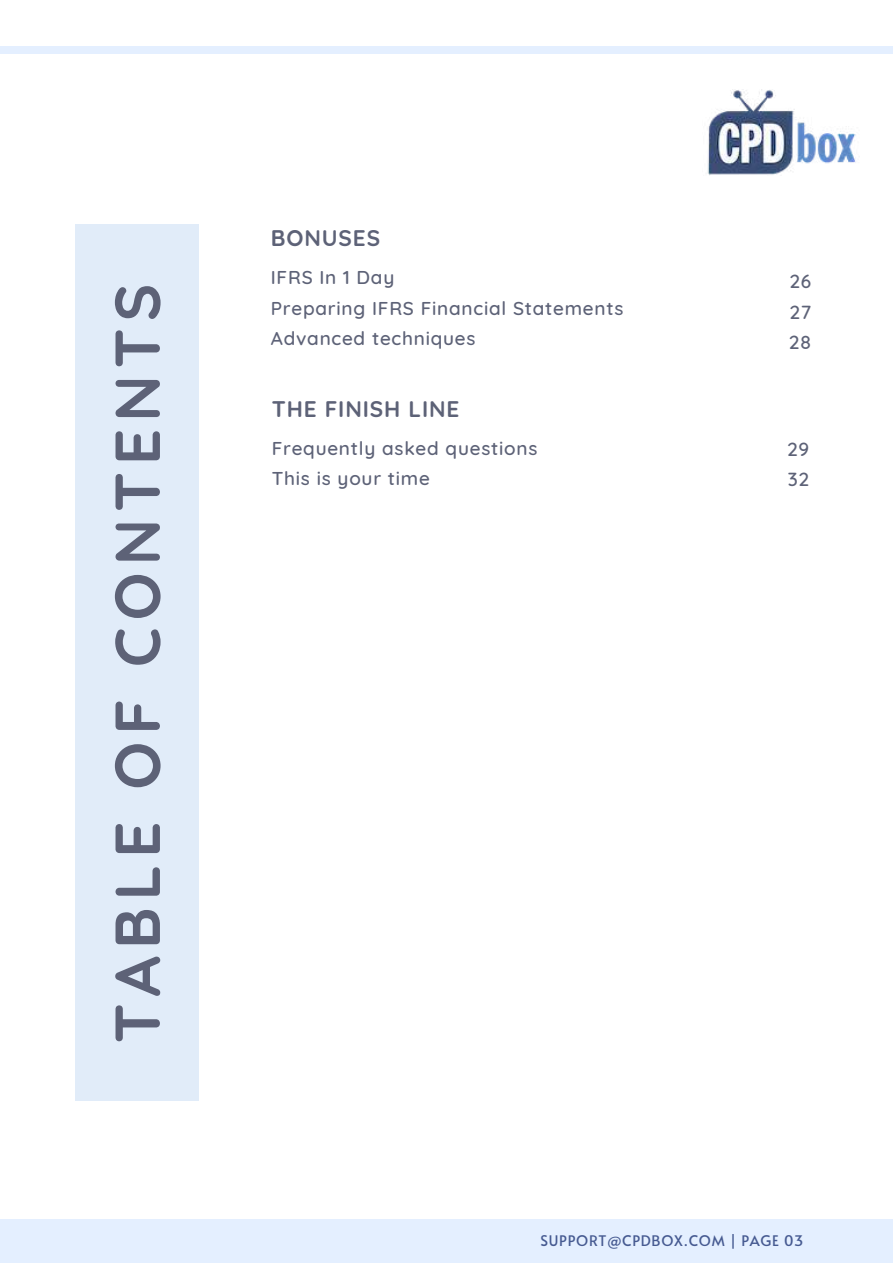
<style>
.page{position:relative;width:893px;height:1264px;background:#fff}
.page>*{position:absolute;margin:0;border:0;box-sizing:border-box;transform-origin:0 0}
.t1{font:700 63.45px "Quicksand";letter-spacing:.11em;color:#5d6277}
.t2{font:700 22.5px "Quicksand";letter-spacing:.04em;color:#5d6277}
.t3{font:500 19.35px/30.6px "Quicksand";letter-spacing:.04em;color:#5d6277;text-align:justify}
.t4{font:500 18.9px/30.6px "Quicksand";letter-spacing:.04em;color:#5d6277}
.t5{font:14.55px "Alata";letter-spacing:.05em;color:#465a91}
</style>
<div class="page">
<div style="left:0;top:1218px;width:892px;height:44px;background:#e4efff"></div>
<div style="left:76px;top:224px;width:122px;height:876px;background:#e1ecf9"></div>
<img style="left:707px;top:89px;width:149px;height:87px">
<div style="left:0;top:46px;width:892px;height:8px;background:#e4efff"></div>
<h1 class="t1" style="left:96px;top:1043px;width:761px;rotate:-90deg">TABLE OF CONTENTS</h1>
<p class="t2" style="left:271px;top:224px;width:111px">BONUSES</p>
<p class="t4" style="left:271px;top:262px;width:354px">IFRS In 1 Day<br>Preparing IFRS Financial Statements<br>Advanced techniques</p>
<p class="t3" style="left:788px;top:265px;width:24px">26<br>27<br>28</p>
<p class="t2" style="left:272px;top:394px;width:189px">THE FINISH LINE</p>
<p class="t4" style="left:272px;top:432px;width:267px">Frequently asked questions<br>This is your time</p>
<p class="t3" style="left:787px;top:433px;width:23px">29<br>32</p>
<p class="t5" style="left:540px;top:1230px;width:264px">SUPPORT@CPDBOX.COM | PAGE 03</p>
</div>
